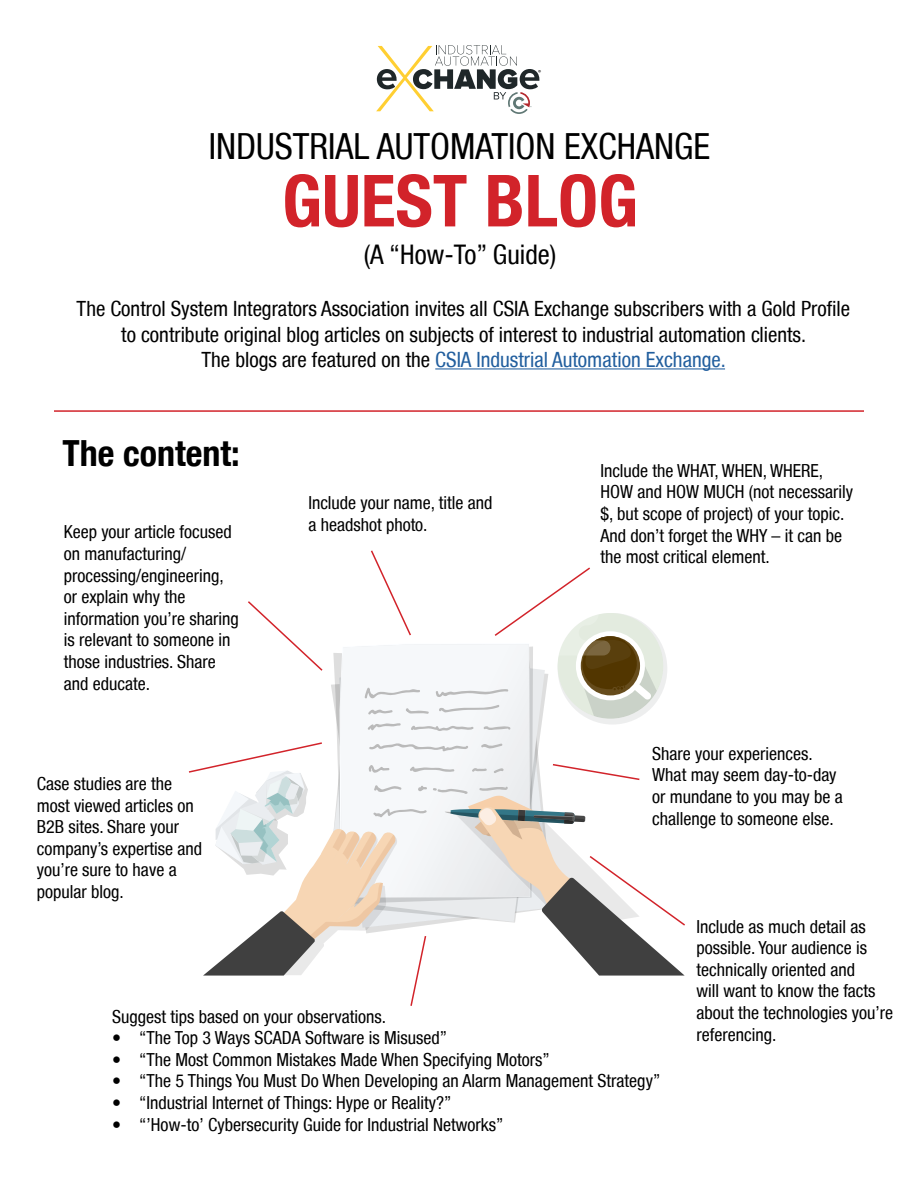
<style>
.page{position:relative;width:918px;height:1188px;background:#fff}
.page>*{position:absolute;margin:0;border:0;box-sizing:border-box;transform-origin:0 0}
.t1{font:700 condensed 72px "Helvetica Neue LT";color:#d2232a}
.t2{font:condensed 36px "Helvetica Neue LT";color:#000}
.t3{font:700 condensed 36px "Helvetica Neue LT";color:#000}
.t4{font:condensed 27px "Helvetica Neue LT";color:#000}
.t5{font:condensed 21px/25.2px "Helvetica Neue LT";color:#000;text-align:center}
.t6{font:condensed 18px/21.6px "Helvetica Neue LT";color:#000}
.t7{font:7.35px "Myriad Pro";color:#000}
.s1{color:#215e9e}
</style>
<div class="page">
<svg style="left:188px;top:550px;width:497px;height:456px"></svg>
<svg style="left:376px;top:45px;width:163px;height:69px"></svg>
<hr style="left:435px;top:368px;width:290px;height:1px;background:#215e9e">
<hr style="left:54px;top:410px;width:810px;height:2px;background:#d2232a">
<p class="t7" style="left:538px;top:68px;width:5px">®</p>
<h2 class="t2" style="left:209px;top:126px;width:503px">INDUSTRIAL AUTOMATION EXCHANGE</h2>
<h1 class="t1" style="left:282px;top:157px;width:358px">GUEST BLOG</h1>
<h3 class="t4" style="left:364px;top:239px;width:194px">(A “How-To” Guide)</h3>
<p class="t5" style="left:77px;top:296px;width:775px">The Control System Integrators Association invites all CSIA Exchange subscribers with a Gold Profile to contribute original blog articles on subjects of interest to industrial automation clients.<br>The blogs are featured on the <span class="s1">CSIA Industrial Automation Exchange.</span></p>
<h2 class="t3" style="left:63px;top:431px;width:179px">The content:</h2>
<p class="t6" style="left:64px;top:521px;width:177px">Keep your article focused on manufacturing/ processing/engineering, or explain why the information you’re sharing is relevant to someone in those industries. Share and educate.</p>
<p class="t6" style="left:37px;top:773px;width:167px">Case studies are the most viewed articles on<br>B2B sites. Share your company’s expertise and you’re sure to have a popular blog.</p>
<p class="t6" style="left:308px;top:492px;width:186px">Include your name, title and a headshot photo.</p>
<p class="t6" style="left:600px;top:460px;width:254px">Include the WHAT, WHEN, WHERE,<br>HOW and HOW MUCH (not necessarily $, but scope of project) of your topic.<br>And don’t forget the WHY – it can be the most critical element.</p>
<p class="t6" style="left:652px;top:743px;width:192px">Share your experiences.<br>What may seem day-to-day or mundane to you may be a challenge to someone else.</p>
<p class="t6" style="left:112px;top:1005px;width:275px">Suggest tips based on your observations.</p>
<p class="t6" style="left:112px;top:1027px;width:336px">• “The Top 3 Ways SCADA Software is Misused”</p>
<p class="t6" style="left:112px;top:1048px;width:439px">• “The Most Common Mistakes Made When Specifying Motors”</p>
<p class="t6" style="left:112px;top:1070px;width:550px">• “The 5 Things You Must Do When Developing an Alarm Management Strategy”</p>
<p class="t6" style="left:112px;top:1092px;width:341px">• “Industrial Internet of Things: Hype or Reality?”</p>
<p class="t6" style="left:112px;top:1113px;width:393px">• “’How-to’ Cybersecurity Guide for Industrial Networks”</p>
<p class="t6" style="left:697px;top:915px;width:198px">Include as much detail as possible. Your audience is technically oriented and<br>will want to know the facts about the technologies you’re referencing.</p>
</div>
